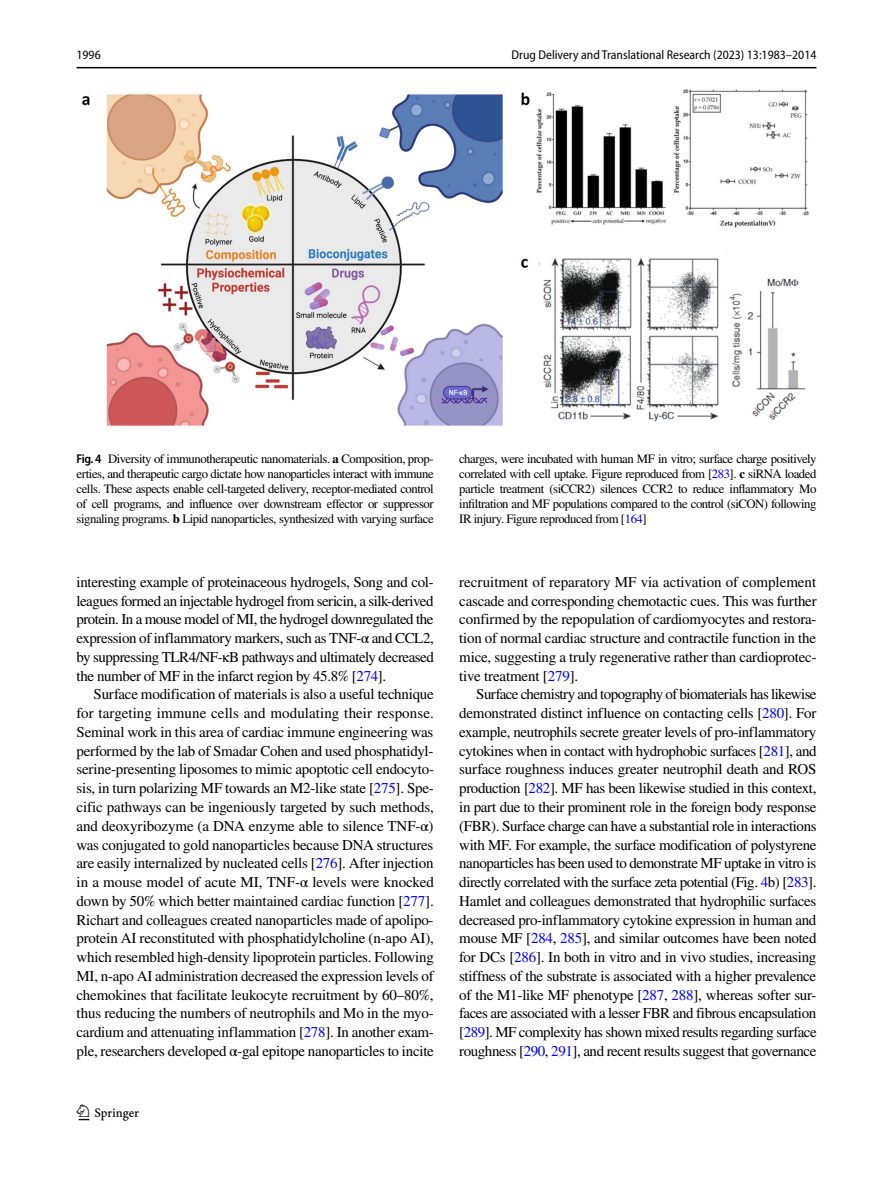
<style>
.page{position:relative;width:893px;height:1187px;background:#fff}
.page>*{position:absolute;margin:0;border:0;box-sizing:border-box;transform-origin:0 0}
.t1{font:22.5px "Springnew Regular 2";color:#000}
.t2{font:15px/18.8px "STIX";letter-spacing:-.025em;color:#000;text-align:justify}
.t3{font:12.75px/15px "STIX";letter-spacing:-.035em;color:#000;text-align:justify}
.t4{font:semi-condensed 12.75px "Myriad Pro";color:#000}
.s1{font-family:"Myriad Pro";font-weight:600;font-stretch:semi-condensed}
.s2{font-weight:700}
.s3{color:#00f}
</style>
<div class="page">
<hr style="left:77px;top:67px;width:739px;height:1px;background:#000">
<img style="left:82px;top:89px;width:727px;height:338px">
<p class="t4" style="left:77px;top:48px;width:26px">1996</p>
<p class="t4" style="left:511px;top:48px;width:306px">Drug Delivery and Translational Research (2023) 13:1983–2014</p>
<p class="t3" style="left:77px;top:451px;width:359px"><span class="s1">Fig. 4</span> Diversity of immunotherapeutic nanomaterials. <span class="s2">a</span> Composition, prop&shy;erties, and therapeutic cargo dictate how nanoparticles interact with immune cells. These aspects enable cell-targeted delivery, receptor-mediated control of cell programs, and influence over downstream effector or suppressor signaling programs. <span class="s2">b</span> Lipid nanoparticles, synthesized with varying surface</p>
<p class="t3" style="left:459px;top:451px;width:359px">charges, were incubated with human MF in vitro; surface charge positively correlated with cell uptake. Figure reproduced from [<span class="s3">283</span>]. <span class="s2">c</span> siRNA loaded particle treatment (siCCR2) silences CCR2 to reduce inflammatory Mo infiltration and MF populations compared to the control (siCON) following IR injury. Figure reproduced from [<span class="s3">164</span>]</p>
<p class="t2" style="left:77px;top:573px;width:359px">interesting example of proteinaceous hydrogels, Song and col&shy;leagues formed an injectable hydrogel from sericin, a silk-derived protein. In a mouse model of MI, the hydrogel downregulated the expression of inflammatory markers, such as TNF-α and CCL2, by suppressing TLR4/NF-κB pathways and ultimately decreased the number of MF in the infarct region by 45.8% [<span class="s3">274</span>].</p>
<p class="t2" style="left:77px;top:686px;width:359px;text-indent:17px">Surface modification of materials is also a useful technique for targeting immune cells and modulating their response.<br>Seminal work in this area of cardiac immune engineering was performed by the lab of Smadar Cohen and used phosphatidyl&shy;serine-presenting liposomes to mimic apoptotic cell endocyto&shy;sis, in turn polarizing MF towards an M2-like state [<span class="s3">275</span>]. Spe&shy;cific pathways can be ingeniously targeted by such methods, and deoxyribozyme (a DNA enzyme able to silence TNF-α) was conjugated to gold nanoparticles because DNA structures are easily internalized by nucleated cells [<span class="s3">276</span>]. After injection in a mouse model of acute MI, TNF-α levels were knocked down by 50% which better maintained cardiac function [<span class="s3">277</span>].<br>Richart and colleagues created nanoparticles made of apolipo&shy;protein AI reconstituted with phosphatidylcholine (n-apo AI), which resembled high-density lipoprotein particles. Following MI, n-apo AI administration decreased the expression levels of chemokines that facilitate leukocyte recruitment by 60–80%, thus reducing the numbers of neutrophils and Mo in the myo&shy;cardium and attenuating inflammation [<span class="s3">278</span>]. In another exam&shy;ple, researchers developed α-gal epitope nanoparticles to incite</p>
<h1 class="t1" style="left:79px;top:1104px;width:62px">1 3</h1>
<p class="t2" style="left:459px;top:573px;width:359px">recruitment of reparatory MF via activation of complement cascade and corresponding chemotactic cues. This was further confirmed by the repopulation of cardiomyocytes and restora&shy;tion of normal cardiac structure and contractile function in the mice, suggesting a truly regenerative rather than cardioprotec&shy;tive treatment [<span class="s3">279</span>].</p>
<p class="t2" style="left:459px;top:686px;width:359px;text-indent:17px">Surface chemistry and topography of biomaterials has likewise demonstrated distinct influence on contacting cells [<span class="s3">280</span>]. For example, neutrophils secrete greater levels of pro-inflammatory cytokines when in contact with hydrophobic surfaces [<span class="s3">281</span>], and surface roughness induces greater neutrophil death and ROS production [<span class="s3">282</span>]. MF has been likewise studied in this context, in part due to their prominent role in the foreign body response (FBR). Surface charge can have a substantial role in interactions with MF. For example, the surface modification of polystyrene nanoparticles has been used to demonstrate MF uptake in vitro is directly correlated with the surface zeta potential (Fig. <span class="s3">4</span>b) [<span class="s3">283</span>].<br>Hamlet and colleagues demonstrated that hydrophilic surfaces decreased pro-inflammatory cytokine expression in human and mouse MF [<span class="s3">284</span>, <span class="s3">285</span>], and similar outcomes have been noted for DCs [<span class="s3">286</span>]. In both in vitro and in vivo studies, increasing stiffness of the substrate is associated with a higher prevalence of the M1-like MF phenotype [<span class="s3">287</span>, <span class="s3">288</span>], whereas softer sur&shy;faces are associated with a lesser FBR and fibrous encapsulation [<span class="s3">289</span>]. MF complexity has shown mixed results regarding surface roughness [<span class="s3">290</span>, <span class="s3">291</span>], and recent results suggest that governance</p>
</div>
